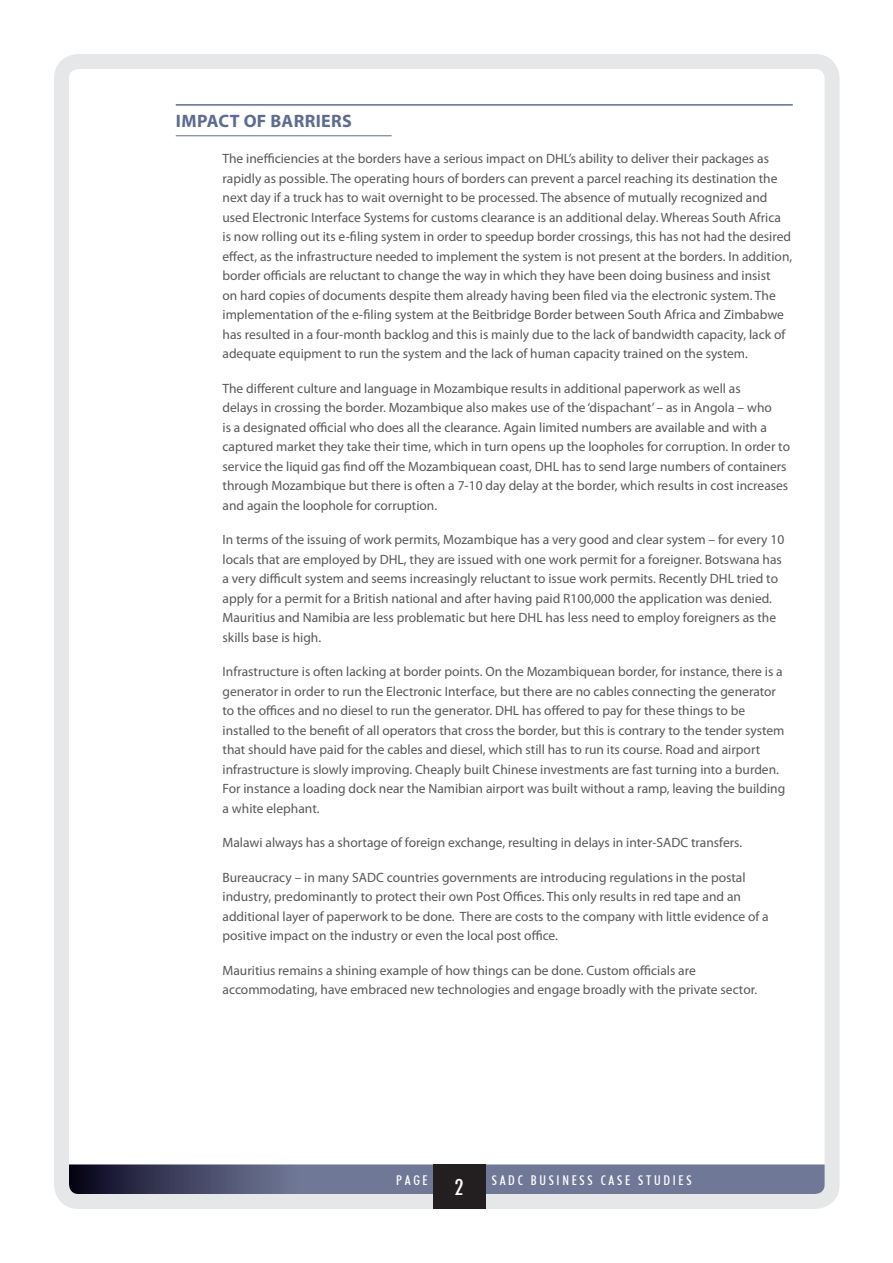
<style>
.page{position:relative;width:893px;height:1263px;background:#fff}
.page>*{position:absolute;margin:0;border:0;box-sizing:border-box;transform-origin:0 0}
.t1{font:500 condensed 22.5px "Futura BT";color:#fff}
.t2{font:700 18px "Myriad Pro";letter-spacing:.02em;color:#5c6c96}
.t3{font:13.5px/19.5px "Myriad Pro";color:#57585a}
.t4{font:500 condensed 13.5px "Futura BT";letter-spacing:.2em;color:#fff}
</style>
<div class="page">
<svg style="left:70px;top:1164px;width:754px;height:29px;background:#616885"></svg>
<div style="left:54px;top:54px;width:786px;height:1155px;border:15px solid #e6e7e9;border-radius:17px"></div>
<div style="left:433px;top:1164px;width:53px;height:45px;background:#231f20"></div>
<hr style="left:176px;top:104px;width:617px;height:2px;background:#5c6c96">
<hr style="left:176px;top:135px;width:216px;height:1px;background:#5c6c96">
<h2 class="t2" style="left:176px;top:109px;width:178px">IMPACT OF BARRIERS</h2>
<p class="t3" style="left:223px;top:149px;width:571px">The inefficiencies at the borders have a serious impact on DHL’s ability to deliver their packages as rapidly as possible. The operating hours of borders can prevent a parcel reaching its destination the next day if a truck has to wait overnight to be processed. The absence of mutually recognized and used Electronic Interface Systems for customs clearance is an additional delay. Whereas South Africa is now rolling out its e-filing system in order to speedup border crossings, this has not had the desired effect, as the infrastructure needed to implement the system is not present at the borders. In addition, border officials are reluctant to change the way in which they have been doing business and insist<br>on hard copies of documents despite them already having been filed via the electronic system. The implementation of the e-filing system at the Beitbridge Border between South Africa and Zimbabwe has resulted in a four-month backlog and this is mainly due to the lack of bandwidth capacity, lack of adequate equipment to run the system and the lack of human capacity trained on the system.</p>
<p class="t3" style="left:223px;top:378px;width:569px">The different culture and language in Mozambique results in additional paperwork as well as<br>delays in crossing the border. Mozambique also makes use of the ‘dispachant’ – as in Angola – who<br>is a designated official who does all the clearance. Again limited numbers are available and with a captured market they take their time, which in turn opens up the loopholes for corruption. In order to service the liquid gas find off the Mozambiquean coast, DHL has to send large numbers of containers through Mozambique but there is often a 7-10 day delay at the border, which results in cost increases and again the loophole for corruption.</p>
<p class="t3" style="left:223px;top:530px;width:563px">In terms of the issuing of work permits, Mozambique has a very good and clear system – for every 10 locals that are employed by DHL, they are issued with one work permit for a foreigner. Botswana has a very difficult system and seems increasingly reluctant to issue work permits. Recently DHL tried to apply for a permit for a British national and after having paid R100,000 the application was denied.<br>Mauritius and Namibia are less problematic but here DHL has less need to employ foreigners as the skills base is high.</p>
<p class="t3" style="left:223px;top:662px;width:564px">Infrastructure is often lacking at border points. On the Mozambiquean border, for instance, there is a generator in order to run the Electronic Interface, but there are no cables connecting the generator to the offices and no diesel to run the generator. DHL has offered to pay for these things to be installed to the benefit of all operators that cross the border, but this is contrary to the tender system that should have paid for the cables and diesel, which still has to run its course. Road and airport infrastructure is slowly improving. Cheaply built Chinese investments are fast turning into a burden.<br>For instance a loading dock near the Namibian airport was built without a ramp, leaving the building a white elephant.</p>
<p class="t3" style="left:223px;top:833px;width:521px">Malawi always has a shortage of foreign exchange, resulting in delays in inter-SADC transfers.</p>
<p class="t3" style="left:223px;top:867px;width:548px">Bureaucracy – in many SADC countries governments are introducing regulations in the postal industry, predominantly to protect their own Post Offices. This only results in red tape and an additional layer of paperwork to be done. There are costs to the company with little evidence of a positive impact on the industry or even the local post office.</p>
<p class="t3" style="left:223px;top:960px;width:536px">Mauritius remains a shining example of how things can be done. Custom officials are accommodating, have embraced new technologies and engage broadly with the private sector.</p>
<p class="t4" style="left:396px;top:1172px;width:32px">PAGE</p>
<h1 class="t1" style="left:455px;top:1173px;width:10px">2</h1>
<p class="t4" style="left:492px;top:1172px;width:201px">SADC BUSINESS CAS E STUDIES</p>
</div>
